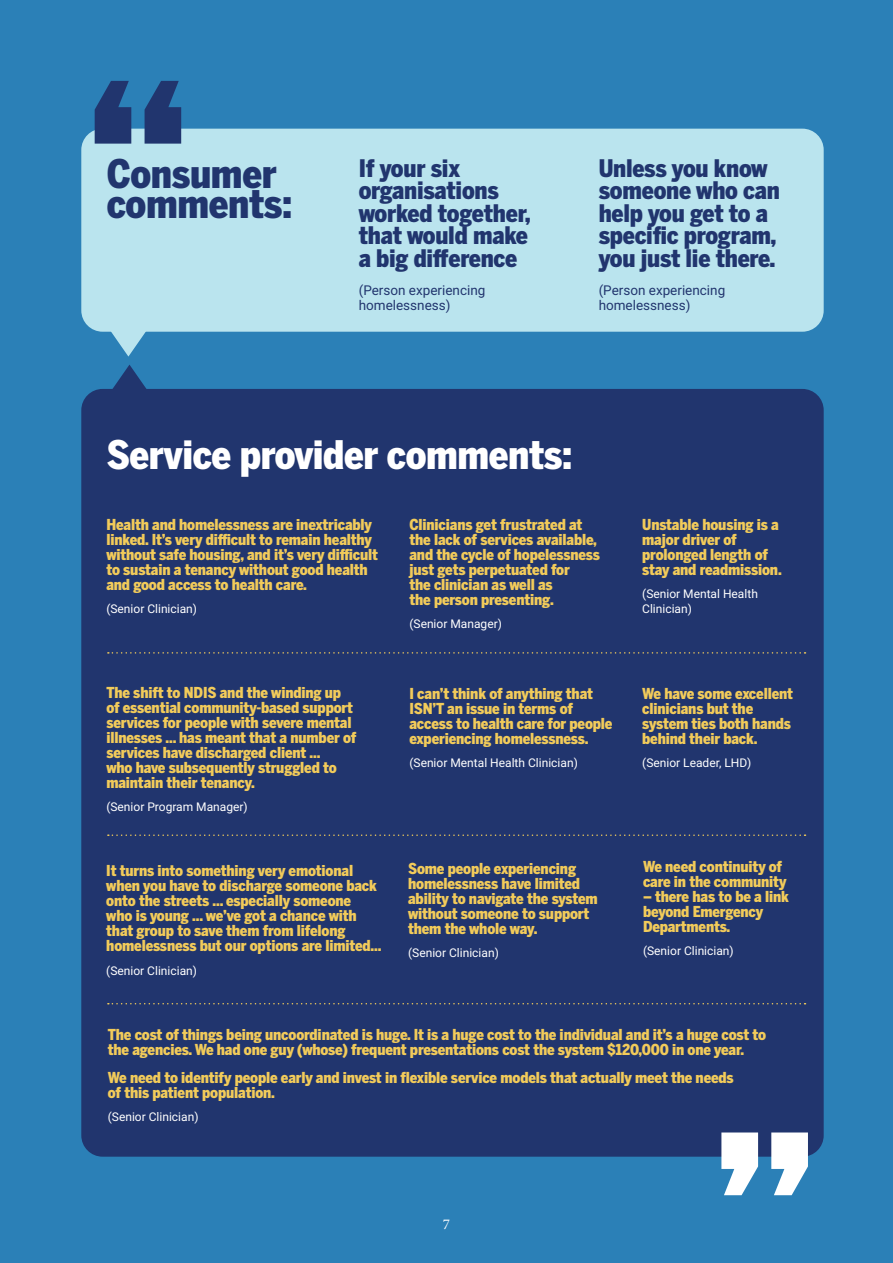
<style>
.page{position:relative;width:893px;height:1263px;background:#2b80b7}
.page>*{position:absolute;margin:0;border:0;box-sizing:border-box;transform-origin:0 0}
.t1{font:900 207px "Benton Sans Cond";color:#21356e}
.t2{font:900 207px "Benton Sans Cond";color:#fff}
.t3{font:900 39px "Benton Sans Cond";letter-spacing:-.01em;color:#fff}
.t4{font:900 39px/30px "Benton Sans Cond";letter-spacing:-.01em;color:#21356e}
.t5{font:900 24px/22.5px "Benton Sans Cond";letter-spacing:-.01em;color:#21356e}
.t6{font:900 15px/15px "Benton Sans Cond";letter-spacing:-.01em;color:#f2cb5a}
.t7{font:15px "Minion Pro";color:#fff}
.t8{font:13.5px/15px "Roboto";color:#21356e}
.t9{font:12px/15px "Roboto";color:#fff}
</style>
<div class="page">
<div style="left:81px;top:389px;width:743px;height:768px;background:#21356e;border-radius:21px"></div>
<div style="left:81px;top:129px;width:743px;height:203px;background:#bae4ee;border-radius:21px"></div>
<svg style="left:107px;top:331px;width:43px;height:26px"></svg>
<svg style="left:112px;top:365px;width:35px;height:24px"></svg>
<svg style="left:108px;top:652px;width:697px;height:2px"></svg>
<svg style="left:108px;top:834px;width:697px;height:2px"></svg>
<svg style="left:108px;top:1003px;width:697px;height:1px"></svg>
<h1 class="t1" style="left:87px;top:37px;width:104px">“</h1>
<h2 class="t4" style="left:107px;top:158px;width:187px">Consumer comments:</h2>
<h3 class="t5" style="left:599px;top:157px;width:183px">Unless you know someone who can help you get to a specific program, you just lie there.</h3>
<p class="t8" style="left:599px;top:282px;width:128px">(Person experiencing homelessness)</p>
<h3 class="t5" style="left:359px;top:157px;width:174px">If your six organisations worked together, that would make a big difference</h3>
<p class="t8" style="left:359px;top:282px;width:128px">(Person experiencing homelessness)</p>
<h2 class="t3" style="left:106px;top:432px;width:467px">Service provider comments:</h2>
<p class="t6" style="left:106px;top:516px;width:273px">Health and homelessness are inextricably linked. It’s very difficult to remain healthy without safe housing, and it’s very difficult to sustain a tenancy without good health and good access to health care.</p>
<p class="t9" style="left:106px;top:601px;width:92px">(Senior Clinician)</p>
<p class="t6" style="left:106px;top:684px;width:251px">The shift to NDIS and the winding up of essential community-based support services for people with severe mental illnesses ... has meant that a number of services have discharged client ...<br>who have subsequently struggled to maintain their tenancy.</p>
<p class="t9" style="left:106px;top:799px;width:143px">(Senior Program Manager)</p>
<p class="t6" style="left:106px;top:863px;width:277px">It turns into something very emotional when you have to discharge someone back onto the streets ... especially someone<br>who is young ... we’ve got a chance with that group to save them from lifelong homelessness but our options are limited...</p>
<p class="t9" style="left:106px;top:962px;width:92px">(Senior Clinician)</p>
<p class="t6" style="left:409px;top:516px;width:192px">Clinicians get frustrated at the lack of services available, and the cycle of hopelessness just gets perpetuated for<br>the clinician as well as<br>the person presenting.</p>
<p class="t9" style="left:409px;top:616px;width:94px">(Senior Manager)</p>
<p class="t6" style="left:409px;top:685px;width:205px">I can’t think of anything that<br>ISN’T an issue in terms of access to health care for people experiencing homelessness.</p>
<p class="t9" style="left:409px;top:755px;width:170px">(Senior Mental Health Clinician)</p>
<p class="t6" style="left:408px;top:861px;width:191px">Some people experiencing homelessness have limited ability to navigate the system without someone to support them the whole way.</p>
<p class="t9" style="left:408px;top:945px;width:92px">(Senior Clinician)</p>
<p class="t6" style="left:642px;top:516px;width:141px">Unstable housing is a major driver of prolonged length of stay and readmission.</p>
<p class="t9" style="left:642px;top:586px;width:117px">(Senior Mental Health<br>Clinician)</p>
<p class="t6" style="left:642px;top:685px;width:152px">We have some excellent clinicians but the system ties both hands behind their back.</p>
<p class="t9" style="left:642px;top:755px;width:111px">(Senior Leader, LHD)</p>
<p class="t6" style="left:643px;top:859px;width:145px">We need continuity of care in the community</p>
<p class="t6" style="left:643px;top:889px;width:147px">– there has to be a link beyond Emergency<br>Departments.</p>
<p class="t9" style="left:643px;top:943px;width:92px">(Senior Clinician)</p>
<p class="t6" style="left:108px;top:1027px;width:660px">The cost of things being uncoordinated is huge. It is a huge cost to the individual and it’s a huge cost to the agencies. We had one guy (whose) frequent presentations cost the system $120,000 in one year.</p>
<p class="t6" style="left:108px;top:1070px;width:627px">We need to identify people early and invest in flexible service models that actually meet the needs of this patient population.</p>
<p class="t9" style="left:108px;top:1109px;width:92px">(Senior Clinician)</p>
<p class="t7" style="left:443px;top:1214px;width:9px">7</p>
<h1 class="t2" style="left:816px;top:1239px;width:104px;rotate:-180deg">“</h1>
</div>
